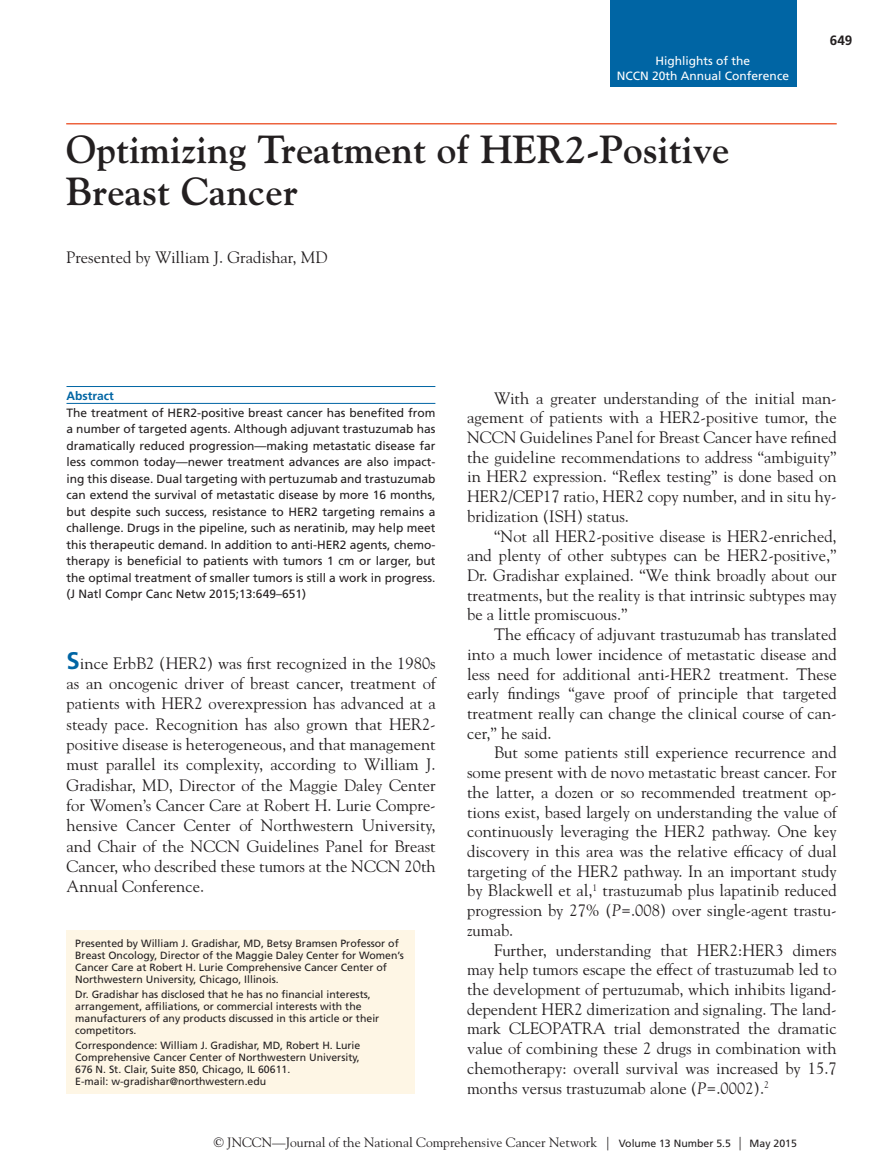
<style>
.page{position:relative;width:878px;height:1175px;background:#fff}
.page>*{position:absolute;margin:0;border:0;box-sizing:border-box;transform-origin:0 0}
.OAT{font:700 39px/42px "Goudy Std";color:#231f20}
.TXT{font:16.5px/19.6px "Goudy Std";color:#231f20;text-align:justify}
.TXT__opening_para{font:16.5px/20.4px "Goudy Std";color:#231f20;text-align:justify}
.OAA{font:16.5px "Goudy Std";color:#231f20}
.t1{font:13.5px "Goudy Std";color:#231f20}
.t2{font:700 13.5px "Frutiger LT Std";color:#231f20}
.ABS{font:12px/16.5px "Frutiger LT Std";color:#231f20;text-align:justify}
.t3{font:12px/14.4px "Frutiger LT Std";color:#fff;text-align:center}
.ABS_Header{font:700 12px "Frutiger LT Std";color:#0065a4}
.OFN4{font:10.5px/12px "Frutiger LT Std";color:#231f20}
.s1{font-family:"Frutiger LT Std";font-weight:700;font-size:24px;color:#0065a4}
.s2{font-style:italic}
.s3{font-family:"Frutiger LT Std";font-size:10.5px}
</style>
<div class="page">
<div style="left:610px;top:0;width:186px;height:87px;background:#0065a4"></div>
<hr style="left:66px;top:123px;width:770px;height:1px;background:#ed633e">
<hr style="left:66px;top:386px;width:369px;height:1px;background:#0065a4">
<hr style="left:66px;top:403px;width:369px;height:1px;background:#0065a4">
<div style="left:66px;top:930px;width:348px;height:164px;background:#fef6e5"></div>
<p class="t3" style="left:617px;top:54px;width:174px">Highlights of the<br>NCCN 20th Annual Conference</p>
<p class="OAT" style="left:66px;top:128px;width:664px">Optimizing Treatment of HER2-Positive<br>Breast Cancer</p>
<p class="OAA" style="left:66px;top:247px;width:263px">Presented by William J. Gradishar, MD</p>
<p class="t2" style="left:829px;top:32px;width:24px">649</p>
<p class="ABS_Header" style="left:66px;top:389px;width:49px">Abstract</p>
<p class="ABS" style="left:66px;top:404px;width:370px">The treatment of HER2-positive breast cancer has benefited from a number of targeted agents. Although adjuvant trastuzumab has dramatically reduced progression—making metastatic disease far less common today—newer treatment advances are also impact&shy;ing this disease. Dual targeting with pertuzumab and trastuzumab can extend the survival of metastatic disease by more 16 months, but despite such success, resistance to HER2 targeting remains a challenge. Drugs in the pipeline, such as neratinib, may help meet this therapeutic demand. In addition to anti-HER2 agents, chemo&shy;therapy is beneficial to patients with tumors 1 cm or larger, but the optimal treatment of smaller tumors is still a work in progress. (J Natl Compr Canc Netw 2015;13:649–651)</p>
<p class="TXT__opening_para" style="left:67px;top:652px;width:371px"><span class="s1">S</span>ince ErbB2 (HER2) was first recognized in the 1980s as an oncogenic driver of breast cancer, treatment of patients with HER2 overexpression has advanced at a steady pace. Recognition has also grown that HER2- positive disease is heterogeneous, and that management must parallel its complexity, according to William J.<br>Gradishar, MD, Director of the Maggie Daley Center for Women’s Cancer Care at Robert H. Lurie Compre&shy;hensive Cancer Center of Northwestern University, and Chair of the NCCN Guidelines Panel for Breast Cancer, who described these tumors at the NCCN 20th Annual Conference.</p>
<p class="OFN4" style="left:75px;top:937px;width:330px">Presented by William J. Gradishar, MD, Betsy Bramsen Professor of Breast Oncology, Director of the Maggie Daley Center for Women’s Cancer Care at Robert H. Lurie Comprehensive Cancer Center of Northwestern University, Chicago, Illinois.</p>
<p class="OFN4" style="left:75px;top:988px;width:305px">Dr. Gradishar has disclosed that he has no financial interests, arrangement, affiliations, or commercial interests with the manufacturers of any products discussed in this article or their competitors.</p>
<p class="OFN4" style="left:75px;top:1039px;width:286px">Correspondence: William J. Gradishar, MD, Robert H. Lurie Comprehensive Cancer Center of Northwestern University, 676 N. St. Clair, Suite 850, Chicago, IL 60611.<br>E-mail: w-gradishar@northwestern.edu</p>
<p class="TXT" style="left:467px;top:388px;width:371px;text-indent:27px">With a greater understanding of the initial man&shy;agement of patients with a HER2-positive tumor, the NCCN Guidelines Panel for Breast Cancer have refined the guideline recommendations to address “ambiguity” in HER2 expression. “Reflex testing” is done based on HER2/CEP17 ratio, HER2 copy number, and in situ hy&shy;bridization (ISH) status.</p>
<p class="TXT" style="left:467px;top:526px;width:371px;text-indent:27px">“Not all HER2-positive disease is HER2-enriched, and plenty of other subtypes can be HER2-positive,” Dr. Gradishar explained. “We think broadly about our treatments, but the reality is that intrinsic subtypes may be a little promiscuous.”</p>
<p class="TXT" style="left:467px;top:624px;width:371px;text-indent:27px">The efficacy of adjuvant trastuzumab has translated into a much lower incidence of metastatic disease and less need for additional anti-HER2 treatment. These early findings “gave proof of principle that targeted treatment really can change the clinical course of can&shy;cer,” he said.</p>
<p class="TXT" style="left:467px;top:742px;width:371px;text-indent:27px">But some patients still experience recurrence and some present with de novo metastatic breast cancer. For the latter, a dozen or so recommended treatment op&shy;tions exist, based largely on understanding the value of continuously leveraging the HER2 pathway. One key discovery in this area was the relative efficacy of dual targeting of the HER2 pathway. In an important study by Blackwell et al,<sup>1</sup> trastuzumab plus lapatinib reduced progression by 27% (<span class="s2">P</span>=.008) over single-agent trastu&shy;zumab.</p>
<p class="TXT" style="left:467px;top:939px;width:371px;text-indent:27px">Further, understanding that HER2:HER3 dimers may help tumors escape the effect of trastuzumab led to the development of pertuzumab, which inhibits ligand&shy;dependent HER2 dimerization and signaling. The land&shy;mark CLEOPATRA trial demonstrated the dramatic value of combining these 2 drugs in combination with chemotherapy: overall survival was increased by 15.7 months versus trastuzumab alone (<span class="s2">P</span>=.0002).<sup>2</sup></p>
<p class="t1" style="left:214px;top:1134px;width:584px">© JNCCN—Journal of the National Comprehensive Cancer Network | <span class="s3">Volume 13 Number 5.5</span> | <span class="s3">May 2015</span></p>
</div>
